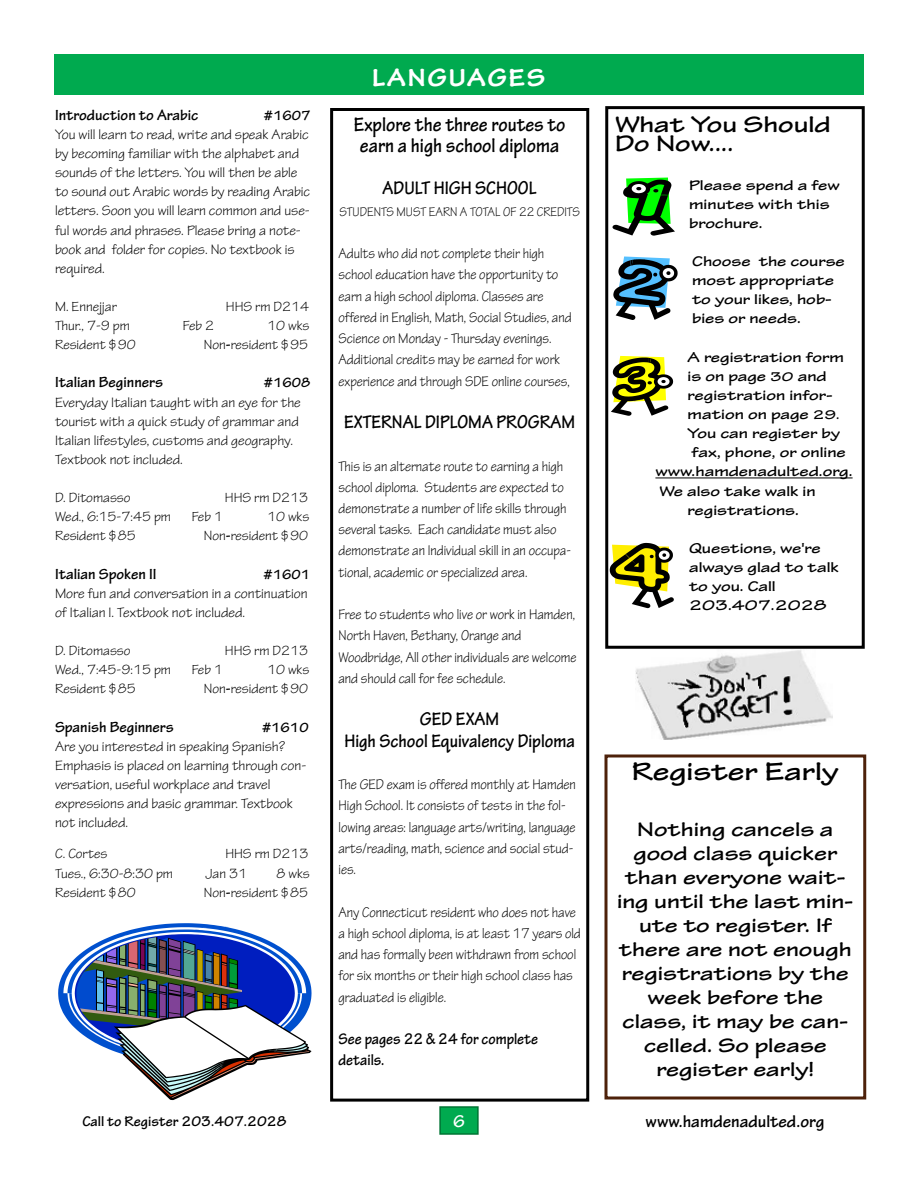
<style>
.page{position:relative;width:918px;height:1188px;background:#fff}
.page>*{position:absolute;margin:0;border:0;box-sizing:border-box;transform-origin:0 0}
.t1{font:700 36px "Tekton Pro";letter-spacing:.025em;color:#fff}
.t2{font:700 expanded 27px "Tekton Pro";color:#000}
.t3{font:700 expanded 24px/19.2px "Tekton Pro";color:#000}
.t4{font:700 expanded 21px/24px "Tekton Pro";color:#000;text-align:center}
.t5{font:700 21px/21.3px "Tekton Pro";color:#000;scale:.9 1}
.t6{font:700 19.5px/21.3px "Tekton Pro";color:#000;text-align:center;scale:.9 1}
.t7{font:700 18px "Tekton Pro";color:#000}
.t8{font:700 18px "Tekton Pro";color:#fff}
.t9{font:700 16.5px/21.3px "Tekton Pro";color:#000;scale:.9 1}
.t10{font:700 15.75px "Tekton Pro";color:#000}
.t11{font:15px/21.3px "Tekton Pro";color:#000;scale:.9 1}
.t12{font:700 expanded 15px/19.2px "Tekton Pro";color:#000}
.t13{font:700 15px "Tekton Pro";color:#000}
.t14{font:14.7px/19.2px "Tekton Pro";color:#000}
.t15{font:14.25px "Tekton Pro";color:#000}
.t16{font:700 14.25px "Tekton Pro";color:#000}
.t17{font:13.5px "Tekton Pro";color:#000;scale:.9 1}
.s1{font-weight:700}
.s2{font-size:13.5px}
</style>
<div class="page">
<div style="left:604px;top:754px;width:262px;height:346px;border:3px solid #4d210a"></div>
<div style="left:440px;top:1107px;width:38px;height:27px;background:#00aa4f"></div>
<div style="left:439px;top:1106px;width:40px;height:29px;border:2px solid #007534"></div>
<div style="left:54px;top:54px;width:810px;height:40px;background:#00aa4f"></div>
<img style="left:636px;top:650px;width:196px;height:89px">
<hr style="left:655px;top:478px;width:198px;height:1px;background:#000">
<div style="left:605px;top:106px;width:260px;height:543px;border:3px solid #000"></div>
<svg style="left:613px;top:178px;width:62px;height:58px"></svg>
<svg style="left:613px;top:256px;width:65px;height:64px"></svg>
<svg style="left:611px;top:356px;width:62px;height:60px"></svg>
<svg style="left:610px;top:543px;width:64px;height:65px"></svg>
<div style="left:330px;top:108px;width:259px;height:994px;border:3px solid #000"></div>
<svg style="left:58px;top:923px;width:254px;height:177px"></svg>
<p class="t10" style="left:55px;top:106px;width:145px">Introduction to Arabic</p>
<p class="t16" style="left:264px;top:107px;width:48px">#1607</p>
<p class="t14" style="left:55px;top:125px;width:257px">You will learn to read, write and speak Arabic by becoming familiar with the alphabet and sounds of the letters. You will then be able to sound out Arabic words by reading Arabic letters. Soon you will learn common and use&shy;ful words and phrases. Please bring a note&shy;book and folder for copies. No textbook is required.</p>
<p class="t15" style="left:55px;top:298px;width:63px">M. Ennejjar</p>
<p class="t15" style="left:226px;top:298px;width:85px">HHS rm D214</p>
<p class="t15" style="left:55px;top:317px;width:76px">Thur., 7-9 pm</p>
<p class="t15" style="left:183px;top:317px;width:33px">Feb 2</p>
<p class="t15" style="left:267px;top:317px;width:44px">10 wks</p>
<p class="t15" style="left:55px;top:337px;width:82px">Resident $90</p>
<p class="t15" style="left:204px;top:337px;width:106px">Non<span class="s1">-</span>resident $95</p>
<p class="t10" style="left:55px;top:373px;width:110px">Italian Beginners</p>
<p class="t16" style="left:264px;top:375px;width:48px">#1608</p>
<p class="t14" style="left:55px;top:393px;width:247px">Everyday Italian taught with an eye for the tourist with a quick study of grammar and Italian lifestyles, customs and geography.<br>Textbook not included.</p>
<p class="t15" style="left:55px;top:490px;width:77px">D. Ditomasso</p>
<p class="t15" style="left:225px;top:490px;width:85px">HHS rm D213</p>
<p class="t15" style="left:55px;top:509px;width:117px">Wed., 6:15-7:45 pm</p>
<p class="t15" style="left:192px;top:509px;width:33px">Feb 1</p>
<p class="t15" style="left:267px;top:509px;width:44px">10 wks</p>
<p class="t15" style="left:55px;top:528px;width:82px">Resident $85</p>
<p class="t15" style="left:204px;top:528px;width:106px">Non<span class="s1">-</span>resident $90</p>
<p class="t10" style="left:55px;top:565px;width:103px">Italian Spoken II</p>
<p class="t16" style="left:264px;top:566px;width:48px">#1601</p>
<p class="t14" style="left:55px;top:584px;width:254px">More fun and conversation in a continuation of Italian I. Textbook not included.</p>
<p class="t15" style="left:55px;top:643px;width:77px">D. Ditomasso</p>
<p class="t15" style="left:225px;top:643px;width:85px">HHS rm D213</p>
<p class="t15" style="left:55px;top:662px;width:117px">Wed., 7:45-9:15 pm</p>
<p class="t15" style="left:192px;top:662px;width:33px">Feb 1</p>
<p class="t15" style="left:267px;top:662px;width:44px">10 wks</p>
<p class="t15" style="left:55px;top:681px;width:82px">Resident $85</p>
<p class="t15" style="left:204px;top:681px;width:106px">Non<span class="s1">-</span>resident $90</p>
<p class="t10" style="left:55px;top:718px;width:120px">Spanish Beginners</p>
<p class="t16" style="left:262px;top:719px;width:48px">#1610</p>
<p class="t14" style="left:55px;top:737px;width:253px">Are you interested in speaking Spanish?<br>Emphasis is placed on learning through con&shy;versation, useful workplace and travel expressions and basic grammar. Textbook not included.</p>
<p class="t15" style="left:55px;top:846px;width:54px">C. Cortes</p>
<p class="t15" style="left:225px;top:846px;width:85px">HHS rm D213</p>
<p class="t15" style="left:55px;top:865px;width:120px">Tues., 6:30-8:30 pm</p>
<p class="t15" style="left:206px;top:865px;width:43px">Jan 31</p>
<p class="t15" style="left:277px;top:865px;width:35px">8 wks</p>
<p class="t15" style="left:55px;top:884px;width:82px">Resident $80</p>
<p class="t15" style="left:204px;top:884px;width:106px">Non<span class="s1">-</span>resident $85</p>
<h1 class="t1" style="left:371px;top:54px;width:176px">languages</h1>
<h3 class="t5" style="left:354px;top:114px;width:237px">Explore the three routes to earn a high school diploma</h3>
<h3 class="t6" style="left:383px;top:178px;width:173px">ADULT HIGH SCHOOL</h3>
<p class="t17" style="left:339px;top:204px;width:269px">STUDENTS MUST EARN A TOTAL OF 22 CREDITS</p>
<p class="t11" style="left:339px;top:243px;width:260px">Adults who did not complete their high school education have the opportunity to earn a high school diploma. Classes are offered in English, Math, Social Studies, and Science on Monday - Thursday evenings.<br>Additional credits may be earned for work experience and through SDE online courses,</p>
<h3 class="t6" style="left:344px;top:412px;width:258px">EXTERNAL DIPLOMA PROGRAM</h3>
<p class="t11" style="left:339px;top:456px;width:260px">This is an alternate route to earning a high school diploma. Students are expected to demonstrate a number of life skills through several tasks. Each candidate must also demonstrate an Individual skill in an occupa&shy;tional, academic or specialized area.</p>
<p class="t11" style="left:339px;top:604px;width:266px">Free to students who live or work in Hamden, North Haven, Bethany, Orange and Woodbridge, All other individuals are welcome and should call for fee schedule.</p>
<h3 class="t6" style="left:344px;top:709px;width:258px">GED EXAM<br>High School Equivalency Diploma</h3>
<p class="t11" style="left:339px;top:774px;width:265px">The GED exam is offered monthly at Hamden High School. It consists of tests in the fol&shy;lowing areas: language arts/writing, language arts/reading, math, science and social stud&shy;ies.</p>
<p class="t11" style="left:339px;top:902px;width:271px">Any Connecticut resident who does not have a high school diploma, is at least 17 years old and has formally been withdrawn from school for six months or their high school class has graduated is eligible.</p>
<p class="t9" style="left:339px;top:1028px;width:223px">See pages 22 &amp; 24 for complete details.</p>
<h3 class="t3" style="left:615px;top:115px;width:217px">What You Should<br>Do Now....</h3>
<p class="t12" style="left:689px;top:175px;width:152px">Please spend a few minutes with this brochure.</p>
<p class="t12" style="left:692px;top:252px;width:154px">Choose the course most appropriate to your likes, hob&shy;bies or needs.</p>
<p class="t12" style="left:688px;top:348px;width:158px">A registration form</p>
<p class="t12" style="left:688px;top:367px;width:140px">is on page <span class="s2">30</span> and</p>
<p class="t12" style="left:688px;top:386px;width:147px">registration infor-</p>
<p class="t12" style="left:688px;top:405px;width:154px">mation on page <span class="s2">29.</span></p>
<p class="t12" style="left:688px;top:424px;width:154px">You can register by</p>
<p class="t12" style="left:692px;top:443px;width:156px">fax, phone, or online</p>
<p class="t12" style="left:655px;top:462px;width:199px">www.hamdenadulted.org.</p>
<p class="t12" style="left:659px;top:481px;width:158px">We also take walk in</p>
<p class="t12" style="left:688px;top:501px;width:113px">registrations.</p>
<p class="t12" style="left:689px;top:539px;width:151px">Questions, we're always glad to talk to you. Call<br>203.407.2028</p>
<h2 class="t2" style="left:632px;top:756px;width:208px">Register Early</h2>
<h3 class="t4" style="left:617px;top:818px;width:238px">Nothing cancels a good class quicker than everyone wait&shy;ing until the last min&shy;ute to register. If there are not enough registrations by the week before the class, it may be can&shy;celled. So please register early!</h3>
<p class="t13" style="left:82px;top:1112px;width:206px">Call to Register 203.407.2028</p>
<p class="t8" style="left:453px;top:1110px;width:13px">6</p>
<p class="t7" style="left:646px;top:1110px;width:180px">www.hamdenadulted.org</p>
</div>
